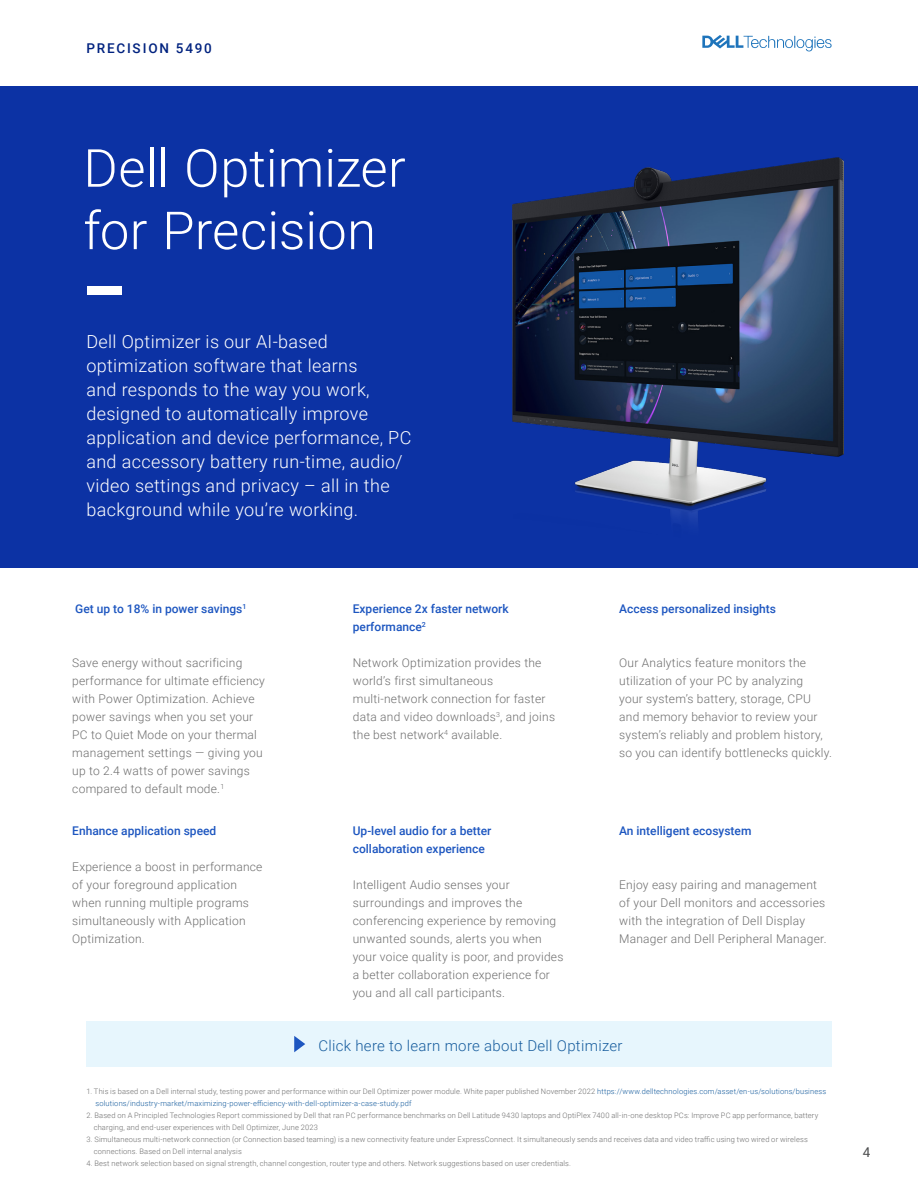
<style>
.page{position:relative;width:918px;height:1188px;background:#fff}
.page>*{position:absolute;margin:0;border:0;box-sizing:border-box;transform-origin:0 0}
.t1{font:300 52.5px/62.4px "Roboto";letter-spacing:.005em;color:#fff}
.t2{font:300 18px/24px "Roboto";letter-spacing:.02em;color:#fff}
.t3{font:300 15px "Roboto";letter-spacing:.02em;color:#175d9e}
.t4{font:500 13.5px "Roboto";letter-spacing:.135em;color:#00227f}
.t5{font:13.5px "Roboto";color:#4b4c4d}
.t6{font:300 12px/18px "Roboto";letter-spacing:.02em;color:#6e6e6e}
.t7{font:500 12px/18px "Roboto";color:#1d56c0}
.t8{font:300 7.5px "Roboto";letter-spacing:.02em;color:#6e6e6e}
.t9{font:300 7.5px "Roboto";letter-spacing:.02em;color:#175d9e}
.s1{color:#175d9e}
</style>
<div class="page">
<div style="left:0;top:86px;width:918px;height:482px;background:#0c32a4"></div>
<img style="left:513px;top:158px;width:331px;height:364px">
<div style="left:87px;top:286px;width:34px;height:9px;background:#fff"></div>
<svg style="left:702px;top:35px;width:130px;height:16px"></svg>
<div style="left:86px;top:1021px;width:746px;height:45px;background:#e7f6fd"></div>
<svg style="left:294px;top:1036px;width:11px;height:16px"></svg>
<p class="t4" style="left:86px;top:39px;width:127px">PRECISION 5490</p>
<p class="t1" style="left:83px;top:135px;width:324px">Dell Optimizer for Precision</p>
<p class="t2" style="left:86px;top:329px;width:326px">Dell Optimizer is our AI-based optimization software that learns<br>and responds to the way you work, designed to automatically improve application and device performance, PC and accessory battery run-time, audio/ video settings and privacy – all in the background while you’re working.</p>
<p class="t7" style="left:75px;top:599px;width:173px">Get up to 18% in power savings<sup>1</sup></p>
<p class="t6" style="left:72px;top:653px;width:194px">Save energy without sacrificing performance for ultimate efficiency with Power Optimization. Achieve power savings when you set your<br>PC to Quiet Mode on your thermal management settings — giving you up to 2.4 watts of power savings compared to default mode.<sup>1</sup></p>
<p class="t7" style="left:72px;top:821px;width:146px">Enhance application speed</p>
<p class="t6" style="left:72px;top:857px;width:192px">Experience a boost in performance of your foreground application when running multiple programs simultaneously with Application<br>Optimization.</p>
<p class="t7" style="left:353px;top:599px;width:157px">Experience 2x faster network performance<sup>2</sup></p>
<p class="t6" style="left:353px;top:653px;width:190px">Network Optimization provides the world’s first simultaneous</p>
<p class="t6" style="left:353px;top:689px;width:204px">multi-network connection for faster data and video downloads<sup>3</sup>, and joins the best network<sup>4</sup> available.</p>
<p class="t7" style="left:353px;top:821px;width:140px">Up-level audio for a better collaboration experience</p>
<p class="t6" style="left:353px;top:875px;width:212px">Intelligent Audio senses your surroundings and improves the conferencing experience by removing unwanted sounds, alerts you when your voice quality is poor, and provides a better collaboration experience for you and all call participants.</p>
<p class="t7" style="left:619px;top:599px;width:158px">Access personalized insights</p>
<p class="t6" style="left:619px;top:653px;width:214px">Our Analytics feature monitors the utilization of your PC by analyzing<br>your system’s battery, storage, CPU and memory behavior to review your system’s reliably and problem history, so you can identify bottlenecks quickly.</p>
<p class="t7" style="left:619px;top:821px;width:134px">An intelligent ecosystem</p>
<p class="t6" style="left:619px;top:875px;width:209px">Enjoy easy pairing and management of your Dell monitors and accessories with the integration of Dell Display Manager and Dell Peripheral Manager.</p>
<p class="t3" style="left:318px;top:1035px;width:306px">Click here to learn more about Dell Optimizer</p>
<p class="t8" style="left:86px;top:1086px;width:741px">1. This is based on a Dell internal study, testing power and performance within our Dell Optimizer power module. White paper published November 2022 <span class="s1">https://www.delltechnologies.com/asset/en-us/solutions/business</span></p>
<p class="t9" style="left:96px;top:1098px;width:318px">solutions/industry-market/maximizing-power-efficiency-with-dell-optimizer-a-case-study.pdf</p>
<p class="t8" style="left:86px;top:1110px;width:734px">2. Based on A Principled Technologies Report commissioned by Dell that ran PC performance benchmarks on Dell Latitude 9430 laptops and OptiPlex 7400 all-in-one desktop PCs: Improve PC app performance, battery</p>
<p class="t8" style="left:94px;top:1122px;width:226px">charging, and end-user experiences with Dell Optimizer, June 2023</p>
<p class="t8" style="left:86px;top:1134px;width:723px">3. Simultaneous multi-network connection (or Connection based teaming) is a new connectivity feature under ExpressConnect. It simultaneously sends and receives data and video traffic using two wired or wireless</p>
<p class="t8" style="left:94px;top:1146px;width:150px">connections. Based on Dell internal analysis</p>
<p class="t8" style="left:86px;top:1158px;width:486px">4. Best network selection based on signal strength, channel congestion, router type and others. Network suggestions based on user credentials.</p>
<p class="t5" style="left:863px;top:1143px;width:9px">4</p>
</div>
